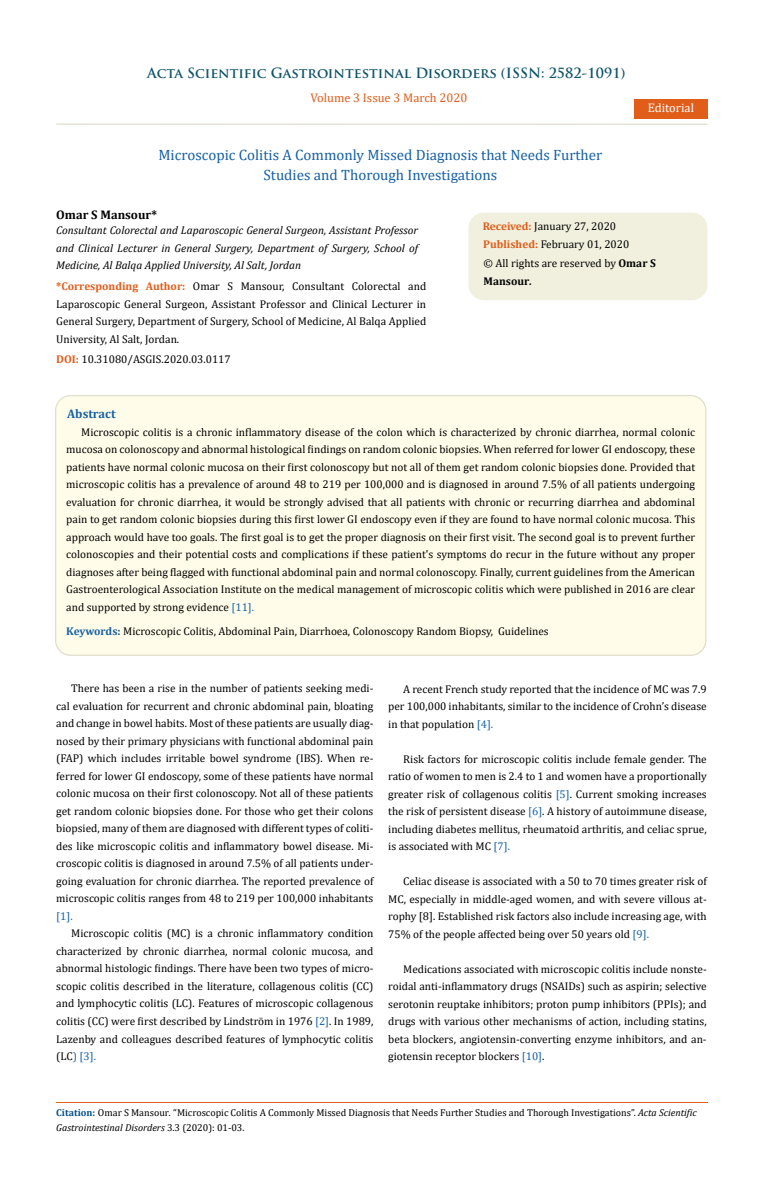
<style>
.page{position:relative;width:764px;height:1185px;background:#fff}
.page>*{position:absolute;margin:0;border:0;box-sizing:border-box;transform-origin:0 0}
.t1{font:15px/20px "Cambria";color:#1560a6;text-align:center}
.t2{font:700 13.75px "Trajan Pro";color:#0e546a}
.t3{font:12.5px "Cambria";color:#e05d1a}
.t4{font:700 12.5px "Cambria";color:#000}
.t5{font:12.5px "Cambria";color:#fff}
.t6{font:700 12.5px "Cambria";color:#1560a6}
.t7{font:11.25px/17.5px "Cambria";color:#000;text-align:justify}
.t8{font:italic 11.25px/17.5px "Cambria";color:#000;text-align:justify}
.t9{font:11.25px "Cambria";color:#1560a6}
.t10{font:10px/15px "Cambria";color:#000}
.s1{font-weight:700;color:#e05d1a}
.s2{font-weight:700}
.s3{font-weight:700;font-style:italic}
.s4{color:#1560a6}
.s5{font-weight:700;color:#1560a6}
.s6{font-weight:700;color:#0e546a}
.s7{font-weight:700;color:#035089}
.s8{font-style:italic}
</style>
<div class="page">
<div style="left:634px;top:99px;width:73px;height:20px;background:#e05d1a"></div>
<div style="left:469px;top:213px;width:238px;height:87px;background:#f1f0de;border-radius:15px"></div>
<div style="left:468px;top:213px;width:239px;height:87px;border:1px solid #f1f0de;border-radius:15px"></div>
<div style="left:56px;top:396px;width:650px;height:259px;background:#fffde9;border-radius:15px"></div>
<div style="left:55px;top:395px;width:651px;height:261px;border:1px solid #e0dfcd;border-radius:15px"></div>
<hr style="left:56px;top:1102px;width:651px;height:1px;background:#e05d1a">
<hr style="left:56px;top:123px;width:651px;height:2px;background:#e0dfcd">
<p class="t2" style="left:147px;top:64px;width:480px">Acta Scientific Gastrointestinal Disorders (ISSN: 2582-1091)</p>
<p class="t3" style="left:310px;top:91px;width:158px">Volume 3 Issue 3 March 2020</p>
<h1 class="t1" style="left:158px;top:145px;width:445px">Microscopic Colitis A Commonly Missed Diagnosis that Needs Further<br>Studies and Thorough Investigations</h1>
<p class="t5" style="left:647px;top:100px;width:48px">Editorial</p>
<p class="t4" style="left:56px;top:205px;width:102px">Omar S Mansour*</p>
<p class="t8" style="left:56px;top:221px;width:363px">Consultant Colorectal and Laparoscopic General Surgeon, Assistant Professor and Clinical Lecturer in General Surgery, Department of Surgery, School of Medicine, Al Balqa Applied University, Al Salt, Jordan</p>
<p class="t7" style="left:56px;top:277px;width:371px"><span class="s1">*Corresponding Author:</span> Omar S Mansour, Consultant Colorectal and Laparoscopic General Surgeon, Assistant Professor and Clinical Lecturer in General Surgery, Department of Surgery, School of Medicine, Al Balqa Applied University, Al Salt, Jordan.</p>
<p class="t7" style="left:56px;top:351px;width:176px"><span class="s1">DOI:</span> 10.31080/ASGIS.2020.03.0117</p>
<p class="t6" style="left:67px;top:405px;width:50px">Abstract</p>
<p class="t7" style="left:483px;top:217px;width:148px;line-height:17.9px"><span class="s1">Received:</span> January 27, 2020<br><span class="s1">Published:</span> February 01, 2020</p>
<p class="t7" style="left:483px;top:255px;width:174px">© All rights are reserved by <span class="s2">Omar S<br>Mansour</span><span class="s3">.</span></p>
<p class="t7" style="left:66px;top:423px;width:630px;text-indent:15px">Microscopic colitis is a chronic inflammatory disease of the colon which is characterized by chronic diarrhea, normal colonic mucosa on colonoscopy and abnormal histological findings on random colonic biopsies. When referred for lower GI endoscopy, these patients have normal colonic mucosa on their first colonoscopy but not all of them get random colonic biopsies done. Provided that microscopic colitis has a prevalence of around 48 to 219 per 100,000 and is diagnosed in around 7.5% of all patients undergoing evaluation for chronic diarrhea, it would be strongly advised that all patients with chronic or recurring diarrhea and abdominal pain to get random colonic biopsies during this first lower GI endoscopy even if they are found to have normal colonic mucosa. This approach would have too goals. The first goal is to get the proper diagnosis on their first visit. The second goal is to prevent further colonoscopies and their potential costs and complications if these patient's symptoms do recur in the future without any proper diagnoses after being flagged with functional abdominal pain and normal colonoscopy. Finally, current guidelines from the American Gastroenterological Association Institute on the medical management of microscopic colitis which were published in 2016 are clear and supported by strong evidence <span class="s4">[11].</span></p>
<p class="t7" style="left:66px;top:623px;width:484px"><span class="s5">Keywords</span><span class="s6">:</span> Microscopic Colitis, Abdominal Pain, Diarrhoea, Colonoscopy Random Biopsy, Guidelines</p>
<p class="t7" style="left:56px;top:680px;width:319px;text-indent:15px">There has been a rise in the number of patients seeking medi&shy;cal evaluation for recurrent and chronic abdominal pain, bloating and change in bowel habits. Most of these patients are usually diag&shy;nosed by their primary physicians with functional abdominal pain (FAP) which includes irritable bowel syndrome (IBS). When re&shy;ferred for lower GI endoscopy, some of these patients have normal colonic mucosa on their first colonoscopy. Not all of these patients get random colonic biopsies done. For those who get their colons biopsied, many of them are diagnosed with different types of coliti&shy;des like microscopic colitis and inflammatory bowel disease. Mi&shy;croscopic colitis is diagnosed in around 7.5% of all patients under&shy;going evaluation for chronic diarrhea. The reported prevalence of microscopic colitis ranges from 48 to 219 per 100,000 inhabitants</p>
<p class="t9" style="left:56px;top:910px;width:18px">[1].</p>
<p class="t7" style="left:56px;top:925px;width:319px;text-indent:15px">Microscopic colitis (MC) is a chronic inflammatory condition characterized by chronic diarrhea, normal colonic mucosa, and abnormal histologic findings. There have been two types of micro&shy;scopic colitis described in the literature, collagenous colitis (CC) and lymphocytic colitis (LC). Features of microscopic collagenous colitis (CC) were first described by Lindström in 1976 <span class="s4">[2]</span>. In 1989, Lazenby and colleagues described features of lymphocytic colitis (LC<span class="s4">) [3].</span></p>
<p class="t7" style="left:388px;top:680px;width:320px;text-indent:15px">A recent French study reported that the incidence of MC was 7.9 per 100,000 inhabitants, similar to the incidence of Crohn’s disease in that population <span class="s4">[4].</span></p>
<p class="t7" style="left:388px;top:750px;width:320px;text-indent:15px">Risk factors for microscopic colitis include female gender. The ratio of women to men is 2.4 to 1 and women have a proportionally greater risk of collagenous colitis <span class="s4">[5]</span>. Current smoking increases the risk of persistent disease <span class="s4">[6]</span>. A history of autoimmune disease, including diabetes mellitus, rheumatoid arthritis, and celiac sprue, is associated with MC <span class="s4">[7].</span></p>
<p class="t7" style="left:388px;top:872px;width:320px;text-indent:15px">Celiac disease is associated with a 50 to 70 times greater risk of MC, especially in middle-aged women, and with severe villous at&shy;rophy [8]. Established risk factors also include increasing age, with 75% of the people affected being over 50 years old <span class="s4">[9].</span></p>
<p class="t7" style="left:388px;top:960px;width:320px;text-indent:15px">Medications associated with microscopic colitis include nonste&shy;roidal anti-inflammatory drugs (NSAIDs) such as aspirin; selective serotonin reuptake inhibitors; proton pump inhibitors (PPIs); and drugs with various other mechanisms of action, including statins, beta blockers, angiotensin-converting enzyme inhibitors, and an&shy;giotensin receptor blockers <span class="s4">[10]</span>.</p>
<p class="t10" style="left:56px;top:1105px;width:642px"><span class="s7">Citation:</span> Omar S Mansour<span class="s8">.</span> “Microscopic Colitis A Commonly Missed Diagnosis that Needs Further Studies and Thorough Investigations”. <span class="s8">Acta Scientific<br>Gastrointestinal Disorders</span> 3.3 (2020): 01-03.</p>
</div>
